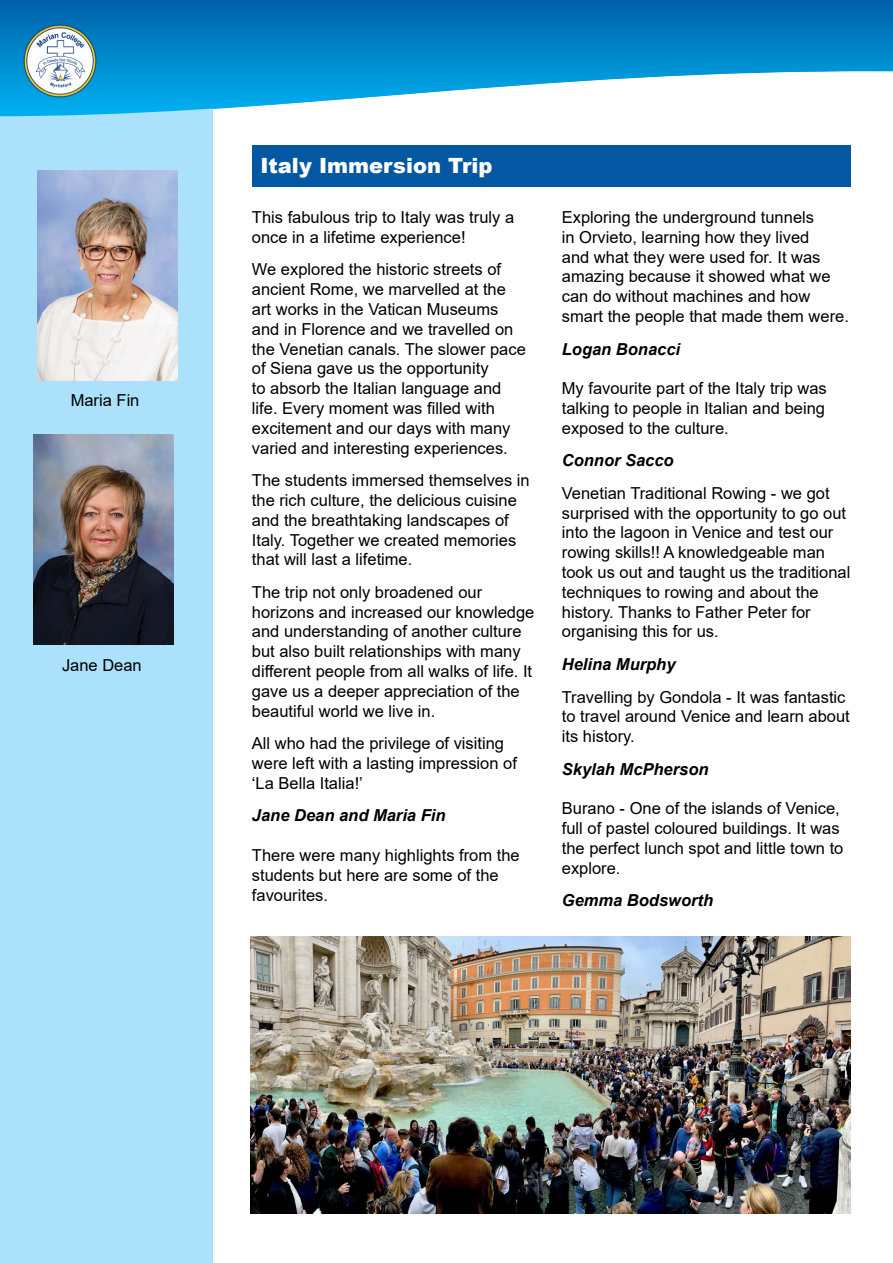
<style>
.page{position:relative;width:893px;height:1263px;background:#fff}
.page>*{position:absolute;margin:0;border:0;box-sizing:border-box;transform-origin:0 0}
.t1{font:900 21px "Arial";color:#fff}
.t2{font:16.5px/19.8px "Arial";color:#000}
.t3{font:italic 700 16.5px "Arial";color:#000}
</style>
<div class="page">
<div style="left:0;top:0;width:212px;height:1263px;background:#abe1fa"></div>
<svg style="left:0;top:0;width:893px;height:117px"></svg>
<img style="left:22px;top:23px;width:76px;height:77px">
<div style="left:252px;top:145px;width:598px;height:41px;background:#0357a3"></div>
<img style="left:37px;top:170px;width:140px;height:210px">
<img style="left:34px;top:435px;width:140px;height:210px">
<img style="left:251px;top:937px;width:599px;height:277px">
<p class="t2" style="left:71px;top:390px;width:70px">Maria Fin</p>
<p class="t2" style="left:62px;top:655px;width:81px">Jane Dean</p>
<p class="t1" style="left:260px;top:150px;width:234px">Italy Immersion Trip</p>
<p class="t2" style="left:252px;top:207px;width:264px">This fabulous trip to Italy was truly a once in a lifetime experience!</p>
<p class="t2" style="left:252px;top:259px;width:275px">We explored the historic streets of ancient Rome, we marvelled at the art works in the Vatican Museums and in Florence and we travelled on the Venetian canals. The slower pace of Siena gave us the opportunity<br>to absorb the Italian language and life. Every moment was filled with excitement and our days with many varied and interesting experiences.</p>
<p class="t2" style="left:252px;top:470px;width:279px">The students immersed themselves in the rich culture, the delicious cuisine and the breathtaking landscapes of Italy. Together we created memories that will last a lifetime.</p>
<p class="t2" style="left:252px;top:582px;width:284px">The trip not only broadened our horizons and increased our knowledge and understanding of another culture but also built relationships with many different people from all walks of life. It gave us a deeper appreciation of the beautiful world we live in.</p>
<p class="t2" style="left:252px;top:733px;width:267px">All who had the privilege of visiting were left with a lasting impression of ‘La Bella Italia!’</p>
<p class="t3" style="left:252px;top:805px;width:195px">Jane Dean and Maria Fin</p>
<p class="t2" style="left:252px;top:845px;width:269px">There were many highlights from the students but here are some of the favourites.</p>
<p class="t2" style="left:562px;top:207px;width:289px">Exploring the underground tunnels<br>in Orvieto, learning how they lived<br>and what they were used for. It was amazing because it showed what we can do without machines and how smart the people that made them were.</p>
<p class="t3" style="left:562px;top:338px;width:120px">Logan Bonacci</p>
<p class="t2" style="left:562px;top:378px;width:267px;text-align:justify">My favourite part of the Italy trip was talking to people in Italian and being exposed to the culture.</p>
<p class="t3" style="left:562px;top:449px;width:113px">Connor Sacco</p>
<p class="t2" style="left:562px;top:483px;width:290px">Venetian Traditional Rowing - we got surprised with the opportunity to go out into the lagoon in Venice and test our rowing skills!! A knowledgeable man took us out and taught us the traditional techniques to rowing and about the history. Thanks to Father Peter for organising this for us.</p>
<p class="t3" style="left:562px;top:653px;width:115px">Helina Murphy</p>
<p class="t2" style="left:562px;top:687px;width:290px">Travelling by Gondola - It was fantastic to travel around Venice and learn about its history.</p>
<p class="t3" style="left:562px;top:758px;width:148px">Skylah McPherson</p>
<p class="t2" style="left:562px;top:798px;width:283px">Burano - One of the islands of Venice, full of pastel coloured buildings. It was the perfect lunch spot and little town to explore.</p>
<p class="t3" style="left:562px;top:889px;width:153px">Gemma Bodsworth</p>
</div>
